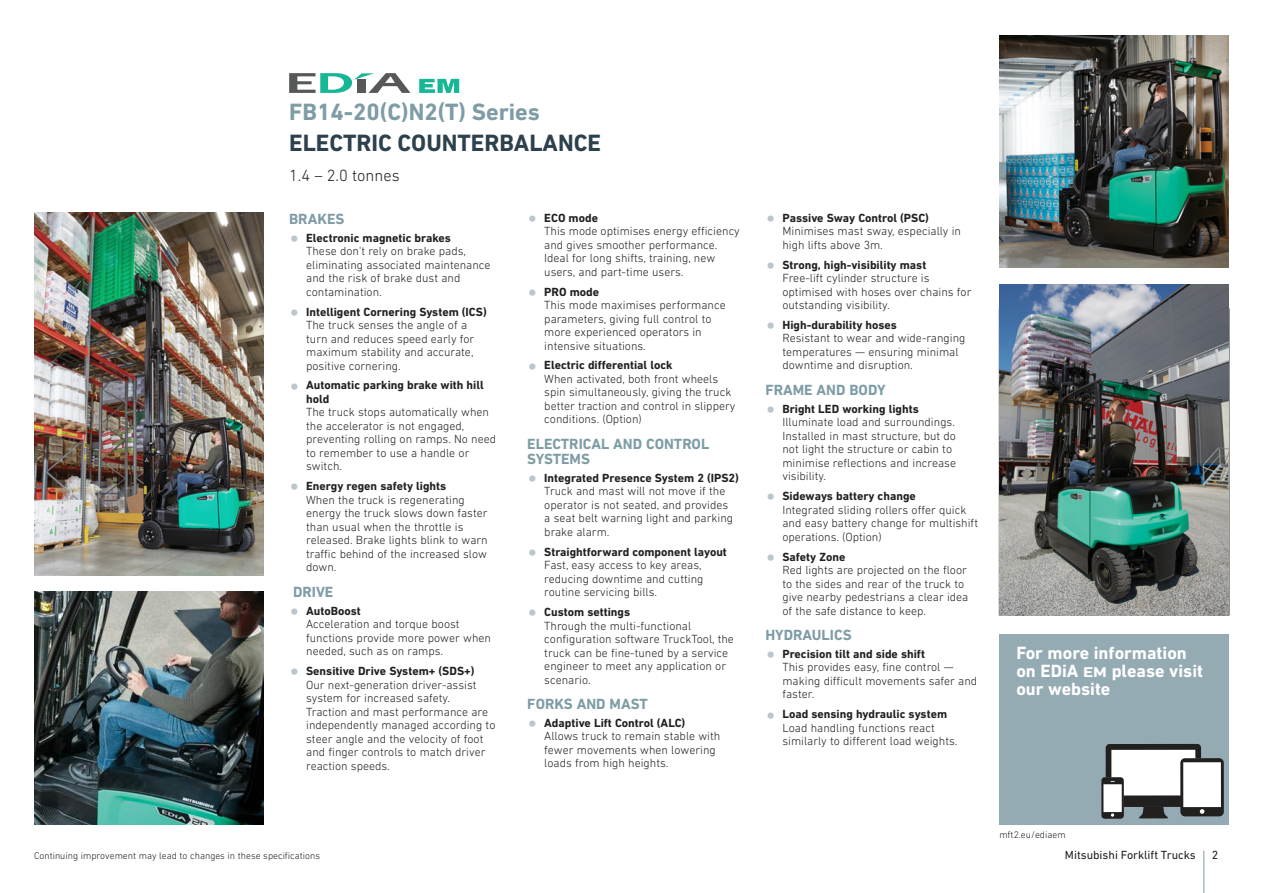
<style>
.page{position:relative;width:1263px;height:893px;background:#fff}
.page>*{position:absolute;margin:0;border:0;box-sizing:border-box;transform-origin:0 0}
.t1{font:700 24px "DIN Next LT Pro";color:#2c414c}
.t2{font:700 24px "DIN Next LT Pro";color:#7e9ca6}
.t3{font:700 18px/18px "DIN Next LT Pro";color:#fff}
.t4{font:300 16.5px "DIN Next LT Pro";color:#221f1f}
.t5{font:700 15px/15px "DIN Next LT Pro";color:#7e9ca6}
.t6{font:300 12px/13.5px "DIN Next LT Pro";color:#221f1f}
.t7{font:700 12px/13.5px "DIN Next LT Pro";color:#221f1f}
.t8{font:12px "DIN Next LT Pro";color:#221f1f}
.t9{font:300 9.75px "DIN Next LT Pro";color:#221f1f}
.s1{font-weight:400;font-size:24px;color:#b9c6cc}
.s2{font-weight:700}
.s3{font-size:14.4px}
</style>
<div class="page">
<div style="left:999px;top:634px;width:230px;height:191px;background:#95abb4"></div>
<svg style="left:289px;top:73px;width:121px;height:20px"></svg>
<svg style="left:419px;top:79px;width:40px;height:14px"></svg>
<div style="left:1111px;top:750px;width:84px;height:46px;background:#fff"></div>
<svg style="left:1139px;top:807px;width:29px;height:12px"></svg>
<div style="left:1101px;top:777px;width:23px;height:42px;background:#221f1f;border-radius:3px"></div>
<svg style="left:1111px;top:813px;width:3px;height:4px"></svg>
<div style="left:1103px;top:784px;width:19px;height:28px;background:#fff"></div>
<div style="left:1180px;top:758px;width:44px;height:58px;background:#221f1f;border-radius:5px"></div>
<svg style="left:1200px;top:809px;width:4px;height:5px"></svg>
<div style="left:1183px;top:762px;width:38px;height:45px;background:#fff"></div>
<svg style="left:1106px;top:744px;width:95px;height:38px"></svg>
<div style="left:1124px;top:795px;width:57px;height:12px;background:#221f1f"></div>
<img style="left:999px;top:285px;width:230px;height:330px">
<img style="left:34px;top:213px;width:230px;height:362px">
<img style="left:999px;top:35px;width:230px;height:233px">
<img style="left:34px;top:591px;width:229px;height:234px">
<hr style="left:1203px;top:851px;width:1px;height:42px;background:#7e9ca6">
<h1 class="t2" style="left:289px;top:102px;width:252px">FB14-20(C)N2(T) Series</h1>
<h1 class="t1" style="left:289px;top:133px;width:313px">ELECTRIC COUNTERBALANCE</h1>
<h3 class="t4" style="left:289px;top:168px;width:112px">1.4 – 2.0 tonnes</h3>
<p class="t5" style="left:289px;top:212px;width:57px">BRAKES</p>
<p class="t6" style="left:306px;top:232px;width:186px;text-indent:-17px"><span class="s1">•</span> <span class="s2">Electronic magnetic brakes<br></span>These don't rely on brake pads, eliminating associated maintenance and the risk of brake dust and contamination.</p>
<p class="t6" style="left:306px;top:305px;width:182px;text-indent:-17px"><span class="s1">•</span> <span class="s2">Intelligent Cornering System (ICS)<br></span>The truck senses the angle of a turn and reduces speed early for maximum stability and accurate, positive cornering.</p>
<p class="t7" style="left:306px;top:379px;width:179px;text-indent:-17px"><span class="s1">•</span> Automatic parking brake with hill hold</p>
<p class="t6" style="left:306px;top:406px;width:191px">The truck stops automatically when the accelerator is not engaged, preventing rolling on ramps. No need to remember to use a handle or switch.</p>
<p class="t6" style="left:306px;top:480px;width:183px;text-indent:-17px"><span class="s1">•</span> <span class="s2">Energy regen safety lights<br></span>When the truck is regenerating energy the truck slows down faster than usual when the throttle is released. Brake lights blink to warn traffic behind of the increased slow down.</p>
<p class="t5" style="left:293px;top:585px;width:42px">DRIVE</p>
<p class="t6" style="left:306px;top:605px;width:186px;text-indent:-17px"><span class="s1">•</span> <span class="s2">AutoBoost<br></span>Acceleration and torque boost functions provide more power when needed, such as on ramps.</p>
<p class="t6" style="left:306px;top:665px;width:191px;text-indent:-17px"><span class="s1">•</span> <span class="s2">Sensitive Drive System+ (SDS+)<br></span>Our next-generation driver-assist system for increased safety.<br>Traction and mast performance are independently managed according to steer angle and the velocity of foot and finger controls to match driver reaction speeds.</p>
<p class="t9" style="left:34px;top:852px;width:288px">Continuing improvement may lead to changes in these specifications</p>
<p class="t6" style="left:544px;top:212px;width:197px;text-indent:-17px"><span class="s1">•</span> <span class="s2">ECO mode<br></span>This mode optimises energy efficiency and gives smoother performance.<br>Ideal for long shifts, training, new users, and part-time users.</p>
<p class="t6" style="left:544px;top:285px;width:183px;text-indent:-17px"><span class="s1">•</span> <span class="s2">PRO mode<br></span>This mode maximises performance parameters, giving full control to more experienced operators in intensive situations.</p>
<p class="t6" style="left:544px;top:359px;width:193px;text-indent:-17px"><span class="s1">•</span> <span class="s2">Electric differential lock<br></span>When activated, both front wheels spin simultaneously, giving the truck better traction and control in slippery conditions. (Option)</p>
<p class="t5" style="left:527px;top:437px;width:183px">ELECTRICAL AND CONTROL<br>SYSTEMS</p>
<p class="t6" style="left:544px;top:472px;width:196px;text-indent:-17px"><span class="s1">•</span> <span class="s2">Integrated Presence System 2 (IPS2)<br></span>Truck and mast will not move if the operator is not seated, and provides<br>a seat belt warning light and parking brake alarm.</p>
<p class="t6" style="left:544px;top:546px;width:184px;text-indent:-17px"><span class="s1">•</span> <span class="s2">Straightforward component layout<br></span>Fast, easy access to key areas, reducing downtime and cutting routine servicing bills.</p>
<p class="t6" style="left:544px;top:606px;width:191px;text-indent:-17px"><span class="s1">•</span> <span class="s2">Custom settings<br></span>Through the multi-functional configuration software TruckTool, the truck can be fine-tuned by a service engineer to meet any application or scenario.</p>
<p class="t5" style="left:527px;top:698px;width:122px">FORKS AND MAST</p>
<p class="t6" style="left:544px;top:717px;width:178px;text-indent:-17px"><span class="s1">•</span> <span class="s2">Adaptive Lift Control (ALC)<br></span>Allows truck to remain stable with fewer movements when lowering loads from high heights.</p>
<p class="t6" style="left:782px;top:212px;width:180px;text-indent:-17px"><span class="s1">•</span> <span class="s2">Passive Sway Control (PSC)<br></span>Minimises mast sway, especially in high lifts above 3m.</p>
<p class="t6" style="left:782px;top:258px;width:190px;text-indent:-17px"><span class="s1">•</span> <span class="s2">Strong, high-visibility mast<br></span>Free-lift cylinder structure is optimised with hoses over chains for outstanding visibility.</p>
<p class="t6" style="left:782px;top:319px;width:184px;text-indent:-17px"><span class="s1">•</span> <span class="s2">High-durability hoses<br></span>Resistant to wear and wide-ranging temperatures — ensuring minimal downtime and disruption.</p>
<p class="t5" style="left:765px;top:383px;width:122px">FRAME AND BODY</p>
<p class="t6" style="left:782px;top:403px;width:175px;text-indent:-17px"><span class="s1">•</span> <span class="s2">Bright LED working lights<br></span>Illuminate load and surroundings.<br>Installed in mast structure, but do not light the structure or cabin to minimise reflections and increase visibility.</p>
<p class="t6" style="left:782px;top:490px;width:197px;text-indent:-17px"><span class="s1">•</span> <span class="s2">Sideways battery change<br></span>Integrated sliding rollers offer quick and easy battery change for multishift operations. (Option)</p>
<p class="t6" style="left:782px;top:550px;width:187px;text-indent:-17px"><span class="s1">•</span> <span class="s2">Safety Zone<br></span>Red lights are projected on the floor to the sides and rear of the truck to give nearby pedestrians a clear idea of the safe distance to keep.</p>
<p class="t5" style="left:765px;top:629px;width:88px">HYDRAULICS</p>
<p class="t6" style="left:782px;top:648px;width:196px;text-indent:-17px"><span class="s1">•</span> <span class="s2">Precision tilt and side shift<br></span>This provides easy, fine control — making difficult movements safer and faster.</p>
<p class="t6" style="left:782px;top:708px;width:177px;text-indent:-17px"><span class="s1">•</span> <span class="s2">Load sensing hydraulic system<br></span>Load handling functions react similarly to different load weights.</p>
<h2 class="t3" style="left:1016px;top:645px;width:188px">For more information on EDiA <span class="s3">EM</span> please visit our website</h2>
<p class="t9" style="left:999px;top:830px;width:68px">mft2.eu/ediaem</p>
<p class="t8" style="left:1065px;top:850px;width:132px">Mitsubishi Forklift Trucks</p>
<p class="t8" style="left:1212px;top:850px;width:8px">2</p>
</div>
